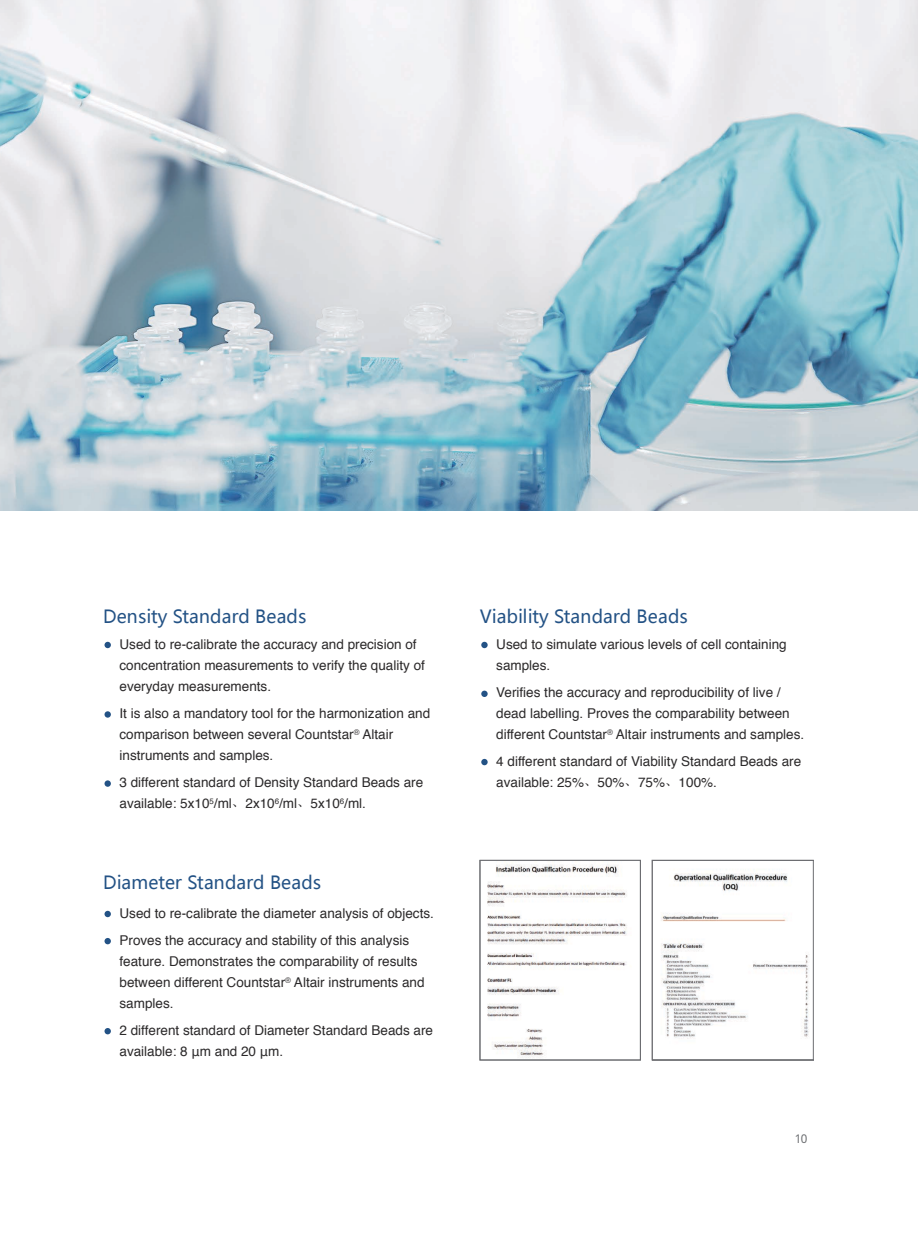
<style>
.page{position:relative;width:918px;height:1238px;background:#fff}
.page>*{position:absolute;margin:0;border:0;box-sizing:border-box;transform-origin:0 0}
.t1{font:18px "Microsoft Ya Hei";color:#235285}
.t2{font:13.5px/21px "Helvetica";color:#2b292a}
.t3{font:12px "FZS3 JW GB1 0";color:#6f7174}
.s1{font-family:"Adobe Song Std";font-weight:300}
</style>
<div class="page">
<div style="left:481px;top:641px;width:7px;height:7px;background:#235285;border-radius:50%"></div>
<div style="left:481px;top:690px;width:7px;height:7px;background:#235285;border-radius:50%"></div>
<svg style="left:481px;top:758px;width:7px;height:7px"></svg>
<div style="left:104px;top:641px;width:7px;height:7px;background:#235285;border-radius:50%"></div>
<div style="left:104px;top:711px;width:7px;height:6px;background:#235285;border-radius:50%"></div>
<div style="left:104px;top:780px;width:7px;height:6px;background:#235285;border-radius:50%"></div>
<div style="left:104px;top:910px;width:7px;height:7px;background:#235285;border-radius:50%"></div>
<svg style="left:104px;top:937px;width:7px;height:7px"></svg>
<svg style="left:104px;top:1027px;width:7px;height:7px"></svg>
<img style="left:487px;top:864px;width:140px;height:193px">
<div style="left:479px;top:859px;width:162px;height:201px;border:1px solid #6c6d71"></div>
<svg style="left:661px;top:869px;width:148px;height:170px"></svg>
<div style="left:652px;top:859px;width:161px;height:201px;border:1px solid #6c6d71"></div>
<img style="left:0;top:0;width:918px;height:511px">
<h1 class="t1" style="left:103px;top:608px;width:205px">Density Standard Beads</h1>
<p class="t2" style="left:119px;top:635px;width:307px">Used to re-calibrate the accuracy and precision of concentration measurements to verify the quality of everyday measurements.</p>
<p class="t2" style="left:119px;top:704px;width:312px">It is also a mandatory tool for the harmonization and comparison between several Countstar<sup>Æ</sup> Altair instruments and samples.</p>
<p class="t2" style="left:119px;top:773px;width:305px">3 different standard of Density Standard Beads are available: 5x10<sup>5</sup>/ml<span class="s1">、</span>2x10<sup>6</sup>/ml<span class="s1">、</span>5x10<sup>6</sup>/ml.</p>
<h1 class="t1" style="left:103px;top:875px;width:220px">Diameter Standard Beads</h1>
<p class="t2" style="left:119px;top:900px;width:316px;line-height:27px">Used to re-calibrate the diameter analysis of objects.<br>Proves the accuracy and stability of this analysis</p>
<p class="t2" style="left:119px;top:951px;width:306px">feature. Demonstrates the comparability of results between different Countstar<sup>Æ</sup> Altair instruments and samples.</p>
<p class="t2" style="left:119px;top:1020px;width:315px">2 different standard of Diameter Standard Beads are available: 8 μm and 20 μm.</p>
<h1 class="t1" style="left:480px;top:608px;width:210px">Viability Standard Beads</h1>
<p class="t2" style="left:496px;top:635px;width:292px">Used to simulate various levels of cell containing samples.</p>
<p class="t2" style="left:496px;top:683px;width:309px">Verifies the accuracy and reproducibility of live / dead labelling. Proves the comparability between different Countstar<sup>Æ</sup> Altair instruments and samples.</p>
<p class="t2" style="left:496px;top:752px;width:306px">4 different standard of Viability Standard Beads are available: 25%<span class="s1">、</span>50%<span class="s1">、</span>75%<span class="s1">、</span>100%.</p>
<p class="t3" style="left:795px;top:1130px;width:14px">PO</p>
</div>
